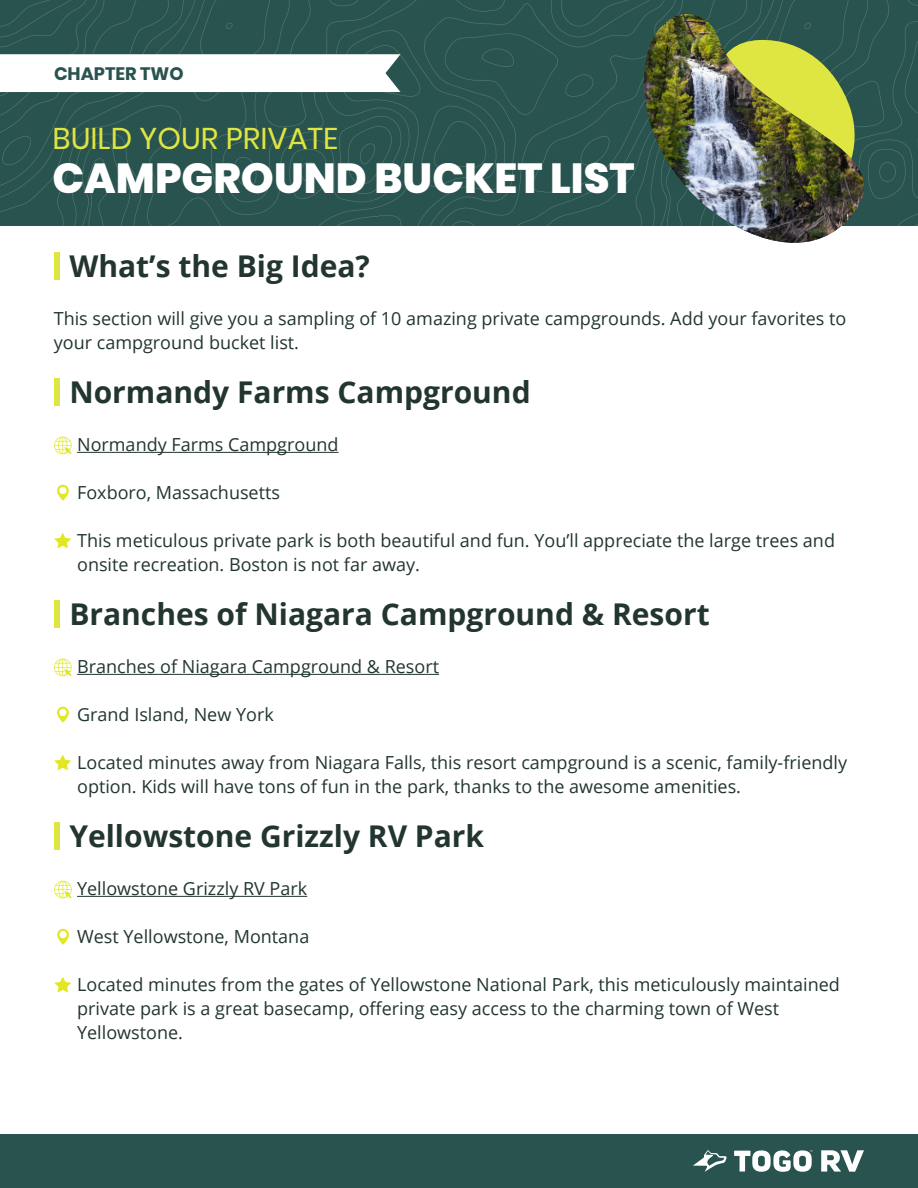
<style>
.page{position:relative;width:918px;height:1188px;background:#fff}
.page>*{position:absolute;margin:0;border:0;box-sizing:border-box;transform-origin:0 0}
.t1{font:800 42px "Poppins";color:#fff}
.t2{font:700 30px "Open Sans";color:#223530}
.t3{font:30px "Poppins";color:#dfe541}
.t4{font:18px/24px "Open Sans";color:#223530}
.t5{font:700 18px "Poppins";color:#28534e}
</style>
<div class="page">
<div style="left:0;top:1134px;width:918px;height:54px;background:#28534e"></div>
<svg style="left:693px;top:1150px;width:34px;height:22px"></svg>
<svg style="left:734px;top:1150px;width:79px;height:22px"></svg>
<svg style="left:821px;top:1150px;width:43px;height:22px"></svg>
<hr style="left:77px;top:452px;width:261px;height:1px;background:#223530">
<hr style="left:77px;top:674px;width:362px;height:1px;background:#223530">
<hr style="left:77px;top:896px;width:230px;height:1px;background:#223530">
<div style="left:54px;top:253px;width:6px;height:27px;background:#dfe541"></div>
<div style="left:54px;top:378px;width:6px;height:28px;background:#dfe541"></div>
<div style="left:54px;top:823px;width:6px;height:27px;background:#dfe541"></div>
<div style="left:54px;top:601px;width:6px;height:27px;background:#dfe541"></div>
<svg style="left:54px;top:437px;width:18px;height:17px"></svg>
<svg style="left:57px;top:485px;width:12px;height:15px"></svg>
<svg style="left:54px;top:533px;width:17px;height:16px"></svg>
<svg style="left:54px;top:659px;width:18px;height:17px"></svg>
<svg style="left:57px;top:707px;width:12px;height:15px"></svg>
<svg style="left:54px;top:755px;width:17px;height:15px"></svg>
<svg style="left:54px;top:881px;width:18px;height:17px"></svg>
<svg style="left:57px;top:929px;width:12px;height:16px"></svg>
<svg style="left:54px;top:977px;width:17px;height:16px"></svg>
<svg style="left:0;top:0;width:918px;height:226px;background:#3f6561"></svg>
<div style="left:631px;top:1px;width:269px;height:13px;background:#28534e"></div>
<img style="left:631px;top:14px;width:269px;height:229px">
<p class="t5" style="left:54px;top:63px;width:131px">CHAPTER TWO</p>
<h2 class="t3" style="left:53px;top:121px;width:287px">BUILD YOUR PRIVATE</h2>
<h1 class="t1" style="left:53px;top:153px;width:584px">CAMPGROUND BUCKET LIST</h1>
<h2 class="t2" style="left:69px;top:245px;width:302px">What’s the Big Idea?</h2>
<p class="t4" style="left:54px;top:306px;width:794px">This section will give you a sampling of 10 amazing private campgrounds. Add your favorites to your campground bucket list.</p>
<h2 class="t2" style="left:69px;top:371px;width:463px">Normandy Farms Campground</h2>
<p class="t4" style="left:77px;top:432px;width:263px">Normandy Farms Campground</p>
<p class="t4" style="left:77px;top:480px;width:204px">Foxboro, Massachusetts</p>
<p class="t4" style="left:77px;top:528px;width:759px">This meticulous private park is both beautiful and fun. You’ll appreciate the large trees and onsite recreation. Boston is not far away.</p>
<h2 class="t2" style="left:69px;top:593px;width:642px">Branches of Niagara Campground &amp; Resort</h2>
<p class="t4" style="left:77px;top:654px;width:363px">Branches of Niagara Campground &amp; Resort</p>
<p class="t4" style="left:77px;top:702px;width:198px">Grand Island, New York</p>
<p class="t4" style="left:77px;top:750px;width:772px">Located minutes away from Niagara Falls, this resort campground is a scenic, family-friendly option. Kids will have tons of fun in the park, thanks to the awesome amenities.</p>
<h2 class="t2" style="left:69px;top:815px;width:416px">Yellowstone Grizzly RV Park</h2>
<p class="t4" style="left:77px;top:876px;width:232px">Yellowstone Grizzly RV Park</p>
<p class="t4" style="left:77px;top:924px;width:234px">West Yellowstone, Montana</p>
<p class="t4" style="left:77px;top:972px;width:764px">Located minutes from the gates of Yellowstone National Park, this meticulously maintained private park is a great basecamp, offering easy access to the charming town of West<br>Yellowstone.</p>
</div>
